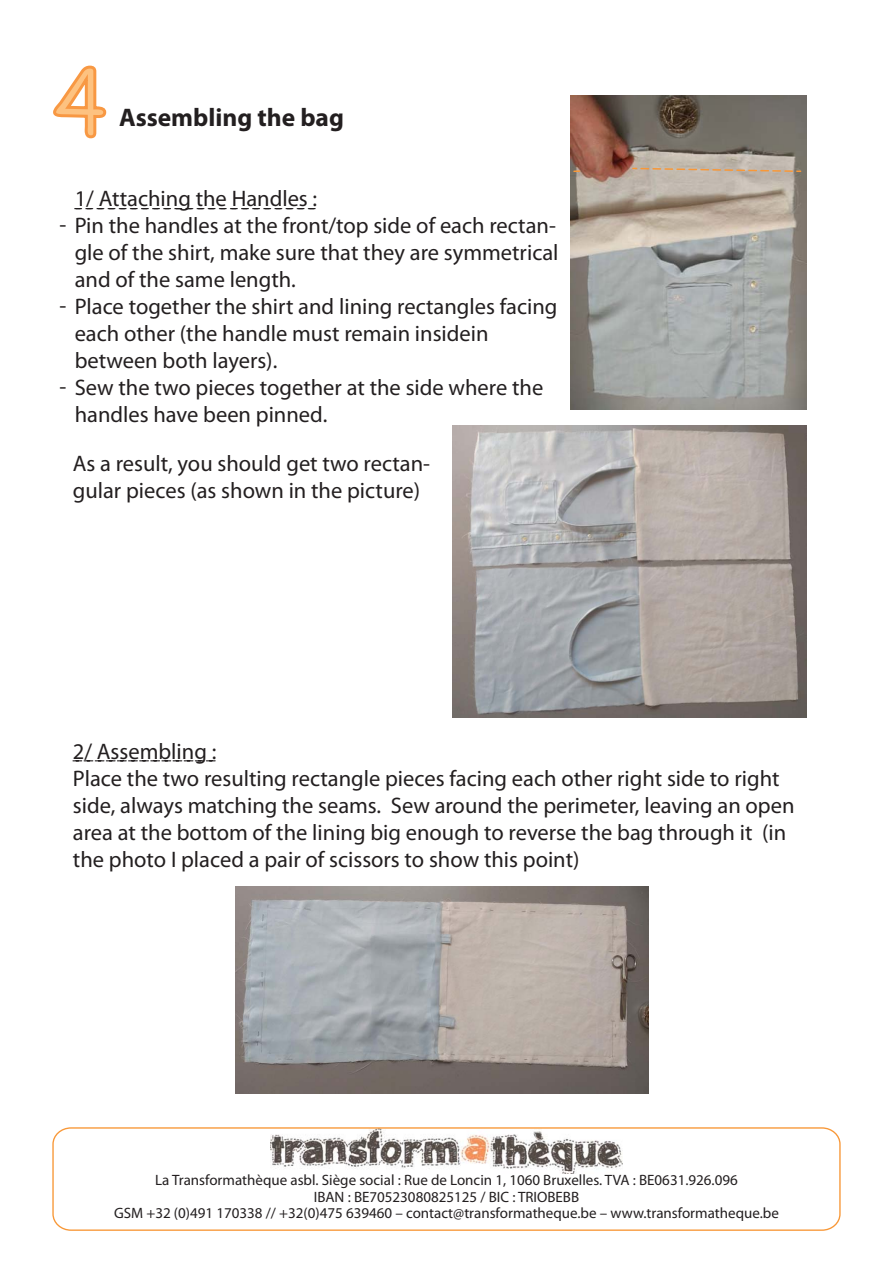
<style>
.page{position:relative;width:893px;height:1263px;background:#fff}
.page>*{position:absolute;margin:0;border:0;box-sizing:border-box;transform-origin:0 0}
.t1{font:90px "Comic Sans MS";color:#fdc280}
.t2{font:700 25.5px "Myriad Pro";color:#231f20}
.t3{font:22.5px/27px "Myriad Pro";color:#231f20}
.t4{font:15px/16.5px "Myriad Pro";color:#231f20;text-align:center}
</style>
<div class="page">
<img style="left:271px;top:1129px;width:351px;height:44px">
<div style="left:52px;top:1127px;width:789px;height:104px;border:1px solid #f89838;border-radius:17px"></div>
<svg style="left:53px;top:65px;width:54px;height:74px"></svg>
<img style="left:453px;top:426px;width:354px;height:291px">
<img style="left:235px;top:886px;width:413px;height:207px">
<img style="left:571px;top:96px;width:235px;height:314px">
<svg style="left:633px;top:167px;width:168px;height:6px"></svg>
<svg style="left:574px;top:170px;width:6px;height:2px"></svg>
<svg style="left:75px;top:208px;width:241px;height:1px"></svg>
<svg style="left:73px;top:760px;width:143px;height:1px"></svg>
<h1 class="t1" style="left:52px;top:36px;width:56px">4</h1>
<p class="t2" style="left:119px;top:100px;width:226px">Assembling the bag</p>
<p class="t3" style="left:75px;top:185px;width:244px">1/ Attaching the Handles :</p>
<p class="t3" style="left:75px;top:212px;width:485px;text-align:justify;text-indent:-15px">- Pin the handles at the front/top side of each rectan&shy;gle of the shirt, make sure that they are symmetrical and of the same length.</p>
<p class="t3" style="left:75px;top:293px;width:484px;text-indent:-15px">- Place together the shirt and lining rectangles facing each other (the handle must remain insidein between both layers).</p>
<p class="t3" style="left:75px;top:374px;width:470px;text-indent:-15px">- Sew the two pieces together at the side where the handles have been pinned.</p>
<p class="t3" style="left:73px;top:449px;width:359px">As a result, you should get two rectan&shy;gular pieces (as shown in the picture)</p>
<p class="t3" style="left:73px;top:737px;width:723px">2/ Assembling :<br>Place the two resulting rectangle pieces facing each other right side to right side, always matching the seams. Sew around the perimeter, leaving an open area at the bottom of the lining big enough to reverse the bag through it (in the photo I placed a pair of scissors to show this point)</p>
<p class="t4" style="left:114px;top:1171px;width:666px">La Transformathèque asbl. Siège social : Rue de Loncin 1, 1060 Bruxelles. TVA : BE0631.926.096<br>IBAN : BE70523080825125 / BIC : TRIOBEBB<br>GSM +32 (0)491 170338 // +32(0)475 639460 – contact@transformatheque.be – www.transformatheque.be</p>
</div>
